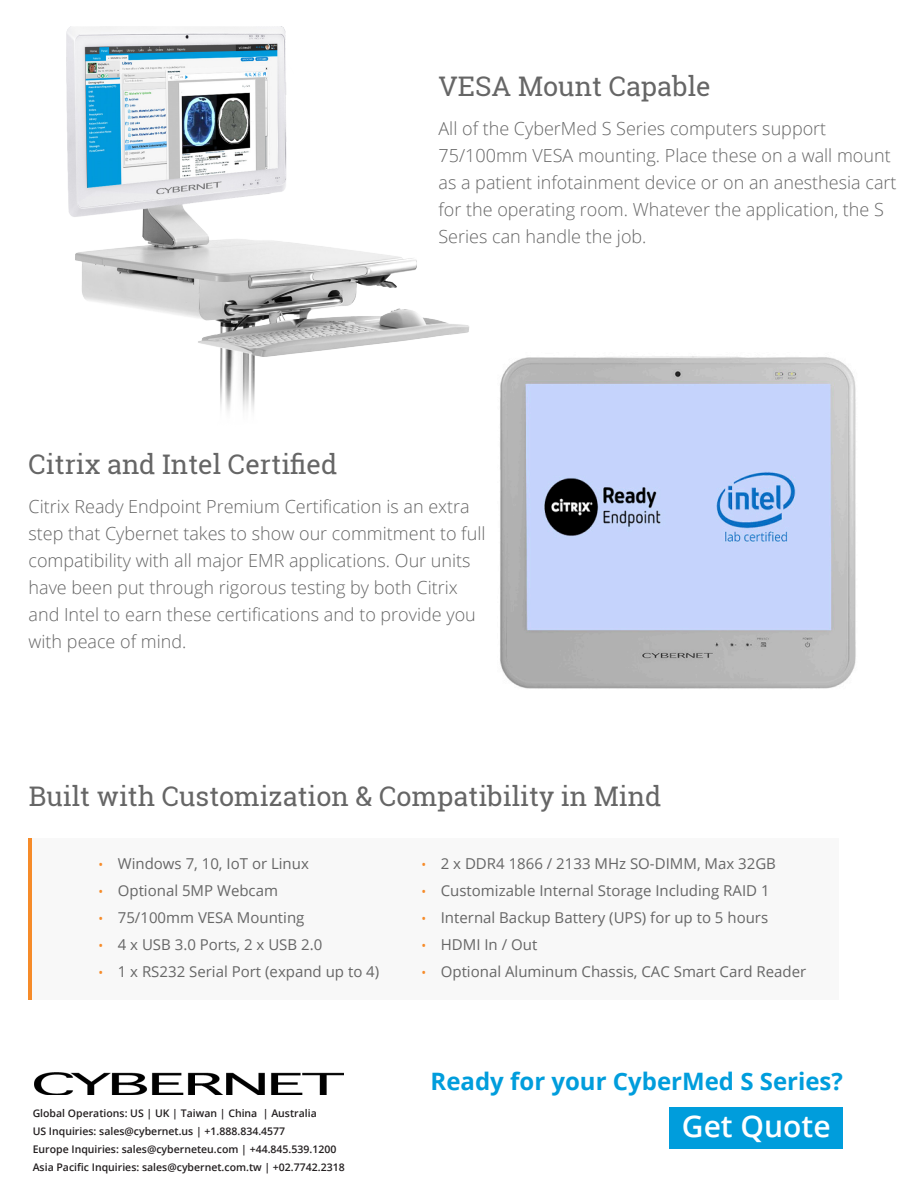
<style>
.page{position:relative;width:918px;height:1188px;background:#fff}
.page>*{position:absolute;margin:0;border:0;box-sizing:border-box;transform-origin:0 0}
.t1{font:600 30px "Open Sans";color:#fff}
.t2{font:27px "Roboto Slab";color:#666}
.t3{font:700 24px "Open Sans";color:#009ddc}
.t4{font:300 18px/27px "Open Sans";color:#666}
.t5{font:300 18px "Open Sans";color:#f68b29}
.t6{font:15px "Open Sans";color:#666}
.t7{font:600 10.5px "Open Sans";color:#231f20}
</style>
<div class="page">
<div style="left:29px;top:838px;width:810px;height:162px;background:#f8f8f8"></div>
<hr style="left:29px;top:838px;width:3px;height:161px;background:#f68b29">
<img style="left:500px;top:356px;width:356px;height:333px">
<img style="left:35px;top:1072px;width:309px;height:23px">
<div style="left:670px;top:1107px;width:173px;height:42px;background:#009ddc"></div>
<img style="left:67px;top:26px;width:402px;height:385px">
<p class="t2" style="left:439px;top:68px;width:274px">VESA Mount Capable</p>
<p class="t2" style="left:29px;top:446px;width:310px">Citrix and Intel Certified</p>
<p class="t4" style="left:439px;top:115px;width:460px">All of the CyberMed S Series computers support 75/100mm VESA mounting. Place these on a wall mount as a patient infotainment device or on an anesthesia cart for the operating room. Whatever the application, the S Series can handle the job.</p>
<p class="t4" style="left:29px;top:492px;width:458px">Citrix Ready Endpoint Premium Certification is an extra step that Cybernet takes to show our commitment to full compatibility with all major EMR applications. Our units have been put through rigorous testing by both Citrix and Intel to earn these certifications and to provide you with peace of mind.</p>
<p class="t2" style="left:29px;top:777px;width:634px">Built with Customization &amp; Compatibility in Mind</p>
<p class="t5" style="left:97px;top:853px;width:8px">•</p>
<p class="t5" style="left:97px;top:880px;width:8px">•</p>
<p class="t5" style="left:97px;top:907px;width:8px">•</p>
<p class="t5" style="left:97px;top:934px;width:8px">•</p>
<p class="t5" style="left:97px;top:961px;width:8px">•</p>
<p class="t6" style="left:118px;top:853px;width:193px">Windows 7, 10, IoT or Linux</p>
<p class="t6" style="left:118px;top:880px;width:162px">Optional 5MP Webcam</p>
<p class="t6" style="left:118px;top:907px;width:188px">75/100mm VESA Mounting</p>
<p class="t6" style="left:118px;top:934px;width:206px">4 x USB 3.0 Ports, 2 x USB 2.0</p>
<p class="t6" style="left:118px;top:961px;width:263px">1 x RS232 Serial Port (expand up to 4)</p>
<p class="t7" style="left:33px;top:1106px;width:286px">Global Operations: US | UK | Taiwan | China | Australia</p>
<p class="t7" style="left:33px;top:1124px;width:254px">US Inquiries: sales@cybernet.us | +1.888.834.4577</p>
<p class="t7" style="left:33px;top:1142px;width:305px">Europe Inquiries: sales@cyberneteu.com | +44.845.539.1200</p>
<p class="t7" style="left:33px;top:1160px;width:313px">Asia Pacific Inquiries: sales@cybernet.com.tw | +02.7742.2318</p>
<p class="t5" style="left:420px;top:853px;width:8px">•</p>
<p class="t5" style="left:420px;top:880px;width:8px">•</p>
<p class="t5" style="left:420px;top:907px;width:8px">•</p>
<p class="t5" style="left:420px;top:934px;width:8px">•</p>
<p class="t5" style="left:420px;top:961px;width:8px">•</p>
<p class="t6" style="left:441px;top:853px;width:337px">2 x DDR4 1866 / 2133 MHz SO-DIMM, Max 32GB</p>
<p class="t6" style="left:441px;top:880px;width:330px">Customizable Internal Storage Including RAID 1</p>
<p class="t6" style="left:441px;top:907px;width:329px">Internal Backup Battery (UPS) for up to 5 hours</p>
<p class="t6" style="left:441px;top:934px;width:98px">HDMI In / Out</p>
<p class="t6" style="left:441px;top:961px;width:367px">Optional Aluminum Chassis, CAC Smart Card Reader</p>
<p class="t3" style="left:431px;top:1065px;width:414px">Ready for your CyberMed S Series?</p>
<p class="t1" style="left:682px;top:1105px;width:150px">Get Quote</p>
</div>
